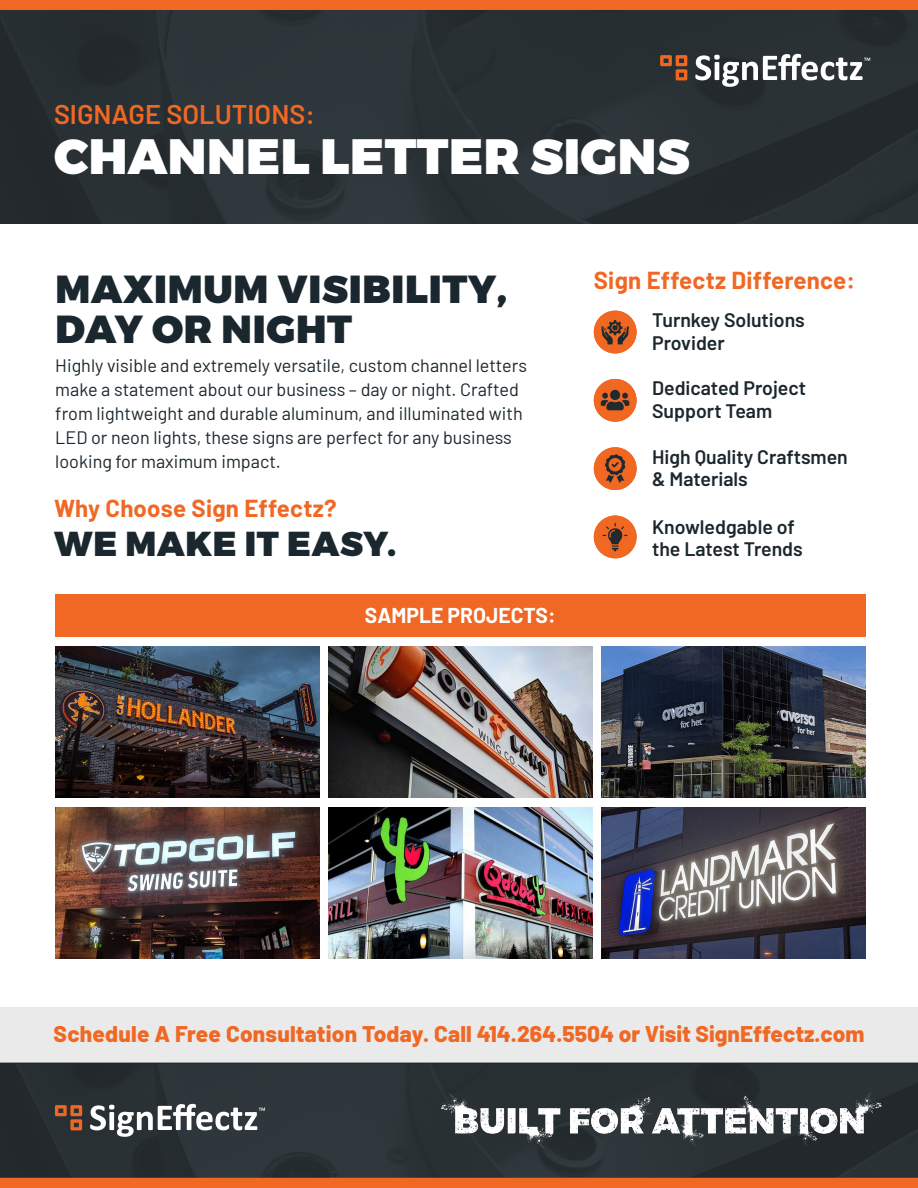
<style>
.page{position:relative;width:918px;height:1188px;background:#fff}
.page>*{position:absolute;margin:0;border:0;box-sizing:border-box;transform-origin:0 0}
.t1{font:900 49.5px "Montserrat";letter-spacing:.01em;color:#fff}
.t2{font:900 39px/40.5px "Montserrat";letter-spacing:.02em;color:#1b272e}
.t3{font:900 34.5px "Montserrat";letter-spacing:.02em;color:#1b272e}
.t4{font:600 27px "Barlow";color:#f06823}
.t5{font:700 24px "Barlow";letter-spacing:.01em;color:#f06823}
.t6{font:800 22.65px "Barlow";color:#f06823}
.t7{font:700 21px "Barlow";color:#fff}
.t8{font:600 19.5px/22.5px "Barlow";color:#1b272e}
.t9{font:18px/24px "Barlow";color:#1b272e}
</style>
<div class="page">
<img style="left:0;top:10px;width:918px;height:213px">
<div style="left:0;top:0;width:918px;height:10px;background:#f06823"></div>
<div style="left:0;top:1007px;width:918px;height:63px;background:#ebeaea"></div>
<svg style="left:0;top:1063px;width:918px;height:115px;background:#293134"></svg>
<div style="left:0;top:1178px;width:918px;height:10px;background:#f06823"></div>
<svg style="left:660px;top:55px;width:27px;height:25px"></svg>
<svg style="left:695px;top:54px;width:175px;height:33px"></svg>
<svg style="left:55px;top:1105px;width:27px;height:25px"></svg>
<svg style="left:90px;top:1104px;width:175px;height:33px"></svg>
<img style="left:328px;top:646px;width:264px;height:152px">
<img style="left:594px;top:311px;width:43px;height:42px;border-radius:21px">
<img style="left:594px;top:379px;width:43px;height:43px;border-radius:21px">
<img style="left:594px;top:447px;width:43px;height:43px;border-radius:21px">
<img style="left:594px;top:516px;width:43px;height:42px;border-radius:21px">
<div style="left:55px;top:594px;width:810px;height:43px;background:#f06823"></div>
<img style="left:55px;top:646px;width:264px;height:152px">
<img style="left:601px;top:807px;width:264px;height:151px">
<img style="left:601px;top:646px;width:264px;height:152px">
<img style="left:55px;top:807px;width:264px;height:151px">
<img style="left:328px;top:807px;width:264px;height:151px">
<img style="left:428px;top:1089px;width:490px;height:60px">
<p class="t4" style="left:54px;top:95px;width:262px">SIGNAGE SOLUTIONS:</p>
<p class="t1" style="left:54px;top:125px;width:637px">CHANNEL LETTER SIGNS</p>
<p class="t2" style="left:56px;top:270px;width:453px">MAXIMUM VISIBILITY,<br>DAY OR NIGHT</p>
<p class="t9" style="left:55px;top:352px;width:473px">Highly visible and extremely versatile, custom channel letters make a statement about our business – day or night. Crafted from lightweight and durable aluminum, and illuminated with LED or neon lights, these signs are perfect for any business looking for maximum impact.</p>
<p class="t5" style="left:54px;top:491px;width:284px">Why Choose Sign Effectz?</p>
<p class="t3" style="left:54px;top:522px;width:343px">WE MAKE IT EASY.</p>
<p class="t7" style="left:365px;top:600px;width:192px">SAMPLE PROJECTS:</p>
<p class="t5" style="left:594px;top:263px;width:263px">Sign Effectz Difference:</p>
<p class="t8" style="left:652px;top:307px;width:154px">Turnkey Solutions<br>Provider</p>
<p class="t8" style="left:652px;top:376px;width:155px">Dedicated Project<br>Support Team</p>
<p class="t8" style="left:652px;top:444px;width:197px">High Quality Craftsmen &amp; Materials</p>
<p class="t8" style="left:652px;top:514px;width:152px">Knowledgable of the Latest Trends</p>
<p class="t6" style="left:54px;top:1017px;width:812px">Schedule A Free Consultation Today. Call 414.264.5504 or Visit SignEffectz.com</p>
</div>
